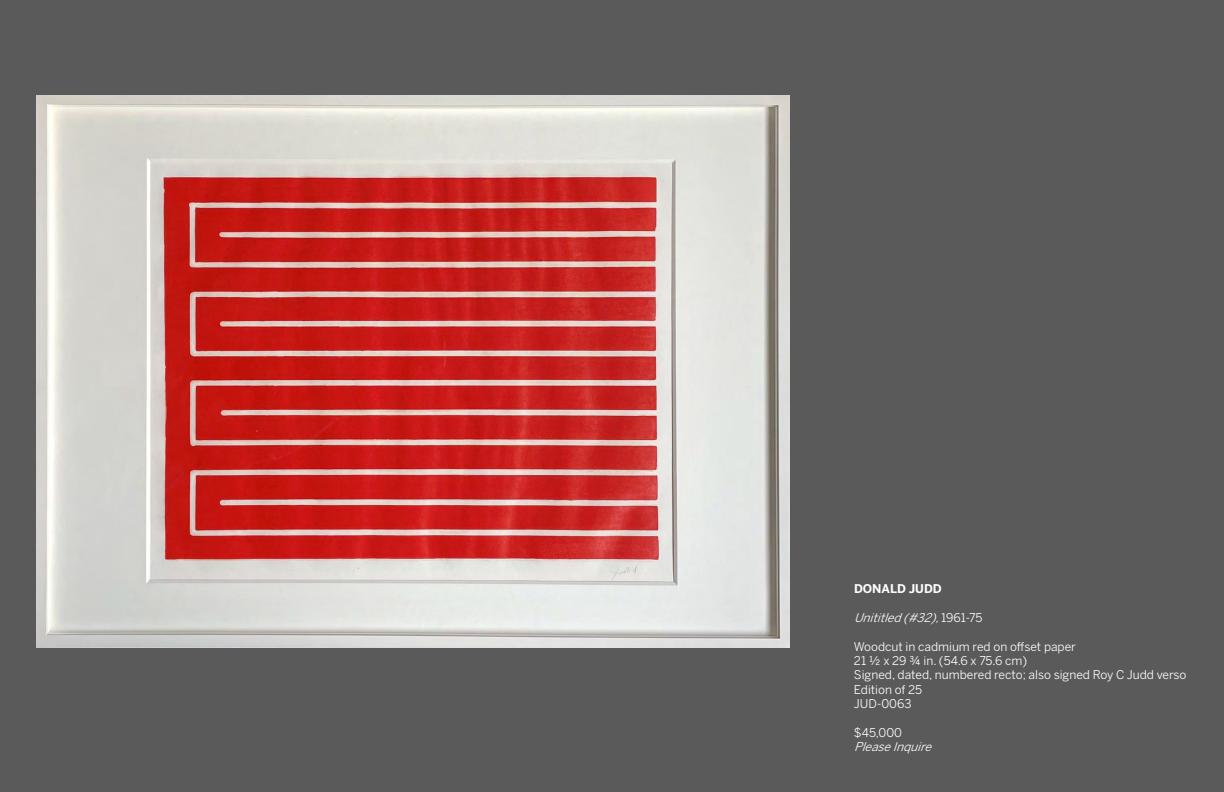
<style>
.page{position:relative;width:1224px;height:792px;background:#5a5a5a}
.page>*{position:absolute;margin:0;border:0;box-sizing:border-box;transform-origin:0 0}
.t1{font:12px "Benton Sans";color:#fff}
.t2{font:italic 12px "Benton Sans";color:#fff}
.t3{font:700 12px "Benton Sans";color:#fff}
.s1{font-style:normal}
</style>
<div class="page">
<img style="left:36px;top:96px;width:754px;height:552px">
<p class="t3" style="left:854px;top:582px;width:89px">DONALD JUDD</p>
<p class="t2" style="left:854px;top:610px;width:130px">Unititled(#32),<span class="s1">1 9 6 1 - 7 5</span></p>
<p class="t1" style="left:854px;top:639px;width:224px">Woodcut in cadmium red on offset paper</p>
<p class="t1" style="left:854px;top:654px;width:175px">21 ½ x 29 ¾ in. (54.6 x 75.6 cm)</p>
<p class="t1" style="left:854px;top:668px;width:334px">Signed, dated, numbered recto; also signed Roy C Judd verso</p>
<p class="t1" style="left:854px;top:682px;width:70px">Edition of 25</p>
<p class="t1" style="left:854px;top:697px;width:59px">JUD-0063</p>
<p class="t1" style="left:854px;top:726px;width:50px">$45,000</p>
<p class="t2" style="left:854px;top:740px;width:83px">PleaseInquire</p>
</div>
